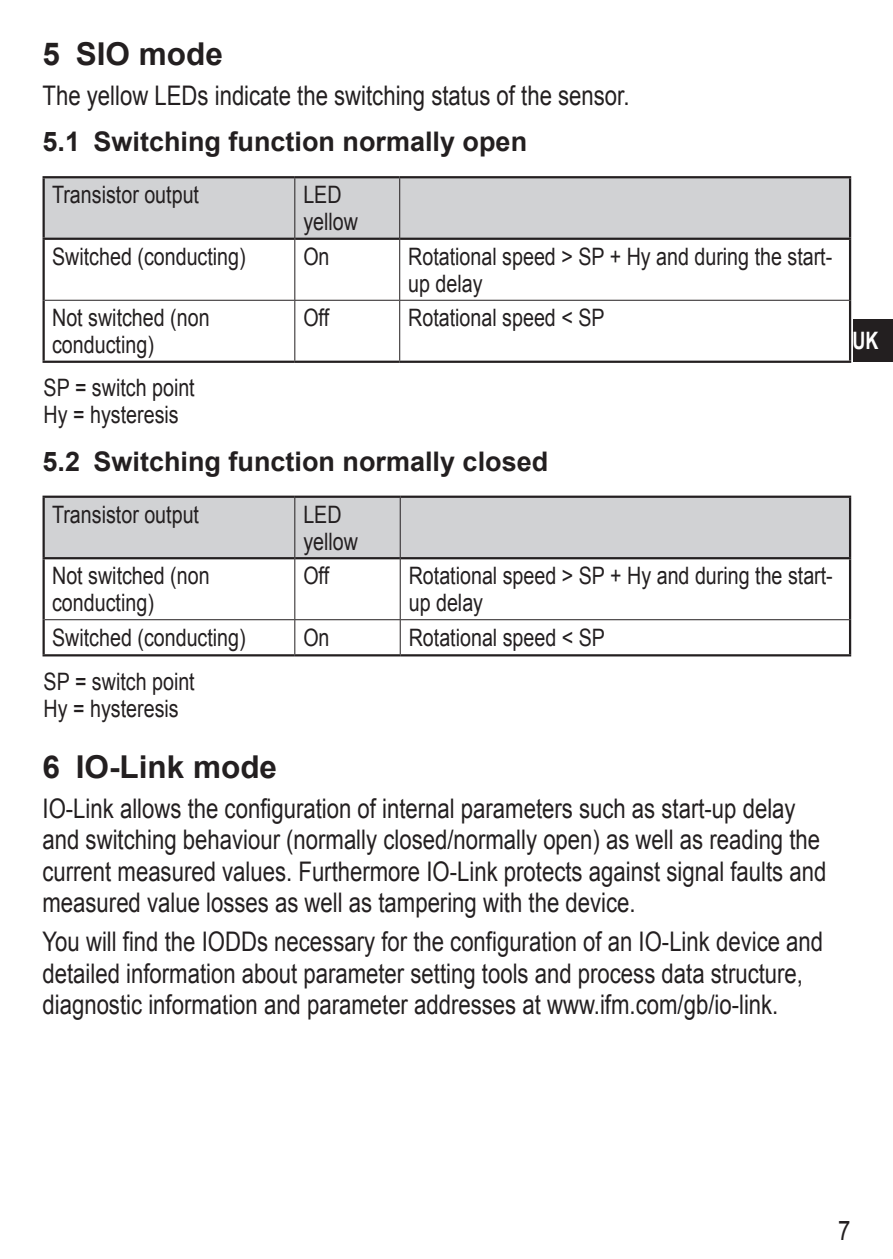
<style>
.page{position:relative;width:893px;height:1259px;background:#fff}
.page>*{position:absolute;margin:0;border:0;box-sizing:border-box;transform-origin:0 0}
.t1{font:700 31.5px "Arial";color:#231f20}
.t2{font:27px/31.5px "Arial";color:#231f20;scale:.82 1}
.t3{font:700 27px "Arial";color:#231f20}
.t4{font:24px/27px "Arial";color:#231f20;scale:.82 1}
.t5{font:700 24px "Arial";color:#fff;scale:.75 1}
</style>
<div class="page">
<div style="left:853px;top:319px;width:40px;height:42px;background:#231f20"></div>
<div style="left:45px;top:178px;width:804px;height:60px;background:#d1d2d4"></div>
<hr style="left:43px;top:240px;width:2px;height:60px;background:#231f20">
<hr style="left:849px;top:240px;width:2px;height:60px;background:#231f20">
<hr style="left:43px;top:300px;width:2px;height:61px;background:#231f20">
<hr style="left:849px;top:300px;width:2px;height:61px;background:#231f20">
<hr style="left:43px;top:361px;width:252px;height:2px;background:#231f20">
<hr style="left:295px;top:361px;width:105px;height:2px;background:#231f20">
<hr style="left:400px;top:361px;width:451px;height:2px;background:#231f20">
<hr style="left:43px;top:176px;width:252px;height:2px;background:#231f20">
<hr style="left:43px;top:178px;width:2px;height:60px;background:#231f20">
<hr style="left:295px;top:176px;width:105px;height:2px;background:#231f20">
<hr style="left:400px;top:176px;width:451px;height:2px;background:#231f20">
<hr style="left:849px;top:178px;width:2px;height:60px;background:#231f20">
<hr style="left:43px;top:238px;width:251px;height:2px;background:#231f20">
<hr style="left:295px;top:238px;width:104px;height:2px;background:#231f20">
<hr style="left:400px;top:238px;width:451px;height:2px;background:#231f20">
<hr style="left:45px;top:300px;width:250px;height:1px;background:#231f20">
<hr style="left:295px;top:300px;width:105px;height:1px;background:#231f20">
<hr style="left:400px;top:300px;width:449px;height:1px;background:#231f20">
<hr style="left:294px;top:178px;width:1px;height:61px;background:#231f20">
<hr style="left:399px;top:178px;width:1px;height:61px;background:#231f20">
<hr style="left:294px;top:239px;width:1px;height:61px;background:#231f20">
<hr style="left:399px;top:239px;width:1px;height:61px;background:#231f20">
<hr style="left:294px;top:301px;width:1px;height:60px;background:#231f20">
<hr style="left:399px;top:301px;width:1px;height:60px;background:#231f20">
<div style="left:45px;top:498px;width:804px;height:59px;background:#d1d2d4"></div>
<hr style="left:43px;top:559px;width:2px;height:61px;background:#231f20">
<hr style="left:849px;top:559px;width:2px;height:61px;background:#231f20">
<hr style="left:43px;top:620px;width:2px;height:34px;background:#231f20">
<hr style="left:849px;top:620px;width:2px;height:34px;background:#231f20">
<hr style="left:43px;top:654px;width:252px;height:2px;background:#231f20">
<hr style="left:295px;top:654px;width:105px;height:2px;background:#231f20">
<hr style="left:400px;top:654px;width:451px;height:2px;background:#231f20">
<hr style="left:43px;top:495px;width:252px;height:3px;background:#231f20">
<hr style="left:43px;top:498px;width:2px;height:59px;background:#231f20">
<hr style="left:295px;top:495px;width:105px;height:3px;background:#231f20">
<hr style="left:400px;top:495px;width:451px;height:3px;background:#231f20">
<hr style="left:849px;top:498px;width:2px;height:59px;background:#231f20">
<hr style="left:43px;top:557px;width:251px;height:2px;background:#231f20">
<hr style="left:295px;top:557px;width:105px;height:2px;background:#231f20">
<hr style="left:401px;top:557px;width:450px;height:2px;background:#231f20">
<hr style="left:45px;top:619px;width:250px;height:1px;background:#231f20">
<hr style="left:295px;top:619px;width:105px;height:1px;background:#231f20">
<hr style="left:400px;top:619px;width:449px;height:1px;background:#231f20">
<hr style="left:294px;top:498px;width:1px;height:60px;background:#231f20">
<hr style="left:400px;top:498px;width:1px;height:60px;background:#231f20">
<hr style="left:294px;top:558px;width:1px;height:61px;background:#231f20">
<hr style="left:400px;top:558px;width:1px;height:61px;background:#231f20">
<hr style="left:294px;top:620px;width:1px;height:34px;background:#231f20">
<hr style="left:400px;top:620px;width:1px;height:34px;background:#231f20">
<p class="t1" style="left:43px;top:33px;width:182px">5 SIO mode</p>
<p class="t2" style="left:43px;top:80px;width:713px">The yellow LEDs indicate the switching status of the sensor.</p>
<p class="t3" style="left:43px;top:124px;width:486px">5.1 Switching function normally open</p>
<p class="t4" style="left:52px;top:182px;width:181px">Transistor output</p>
<p class="t4" style="left:303px;top:182px;width:68px">LED yellow</p>
<p class="t4" style="left:52px;top:243px;width:238px">Switched (conducting)</p>
<p class="t4" style="left:303px;top:243px;width:34px">On</p>
<p class="t4" style="left:408px;top:243px;width:519px">Rotational speed &gt; SP + Hy and during the start&shy;up delay</p>
<p class="t4" style="left:52px;top:304px;width:194px">Not switched (non conducting)</p>
<p class="t4" style="left:303px;top:304px;width:33px">Off</p>
<p class="t4" style="left:408px;top:304px;width:241px">Rotational speed &lt; SP</p>
<p class="t4" style="left:44px;top:374px;width:186px">SP = switch point<br>Hy = hysteresis</p>
<p class="t3" style="left:43px;top:443px;width:507px">5.2 Switching function normally closed</p>
<p class="t4" style="left:52px;top:501px;width:181px">Transistor output</p>
<p class="t4" style="left:303px;top:501px;width:68px">LED yellow</p>
<p class="t4" style="left:52px;top:562px;width:194px">Not switched (non conducting)</p>
<p class="t4" style="left:303px;top:562px;width:33px">Off</p>
<p class="t4" style="left:409px;top:562px;width:519px">Rotational speed &gt; SP + Hy and during the start&shy;up delay</p>
<p class="t4" style="left:52px;top:624px;width:238px">Switched (conducting)</p>
<p class="t4" style="left:303px;top:624px;width:34px">On</p>
<p class="t4" style="left:409px;top:624px;width:241px">Rotational speed &lt; SP</p>
<p class="t4" style="left:44px;top:668px;width:186px">SP = switch point<br>Hy = hysteresis</p>
<p class="t1" style="left:43px;top:746px;width:236px">6 IO-Link mode</p>
<p class="t2" style="left:43px;top:792px;width:957px">IO-Link allows the configuration of internal parameters such as start-up delay and switching behaviour (normally closed/normally open) as well as reading the current measured values. Furthermore IO-Link protects against signal faults and measured value losses as well as tampering with the device.</p>
<p class="t2" style="left:43px;top:926px;width:953px">You will find the IODDs necessary for the configuration of an IO-Link device and detailed information about parameter setting tools and process data structure, diagnostic information and parameter addresses at www. ifm. com/gb/io-link.</p>
<p class="t5" style="left:853px;top:324px;width:36px">UK</p>
<p class="t2" style="left:838px;top:1215px;width:17px">7</p>
</div>
